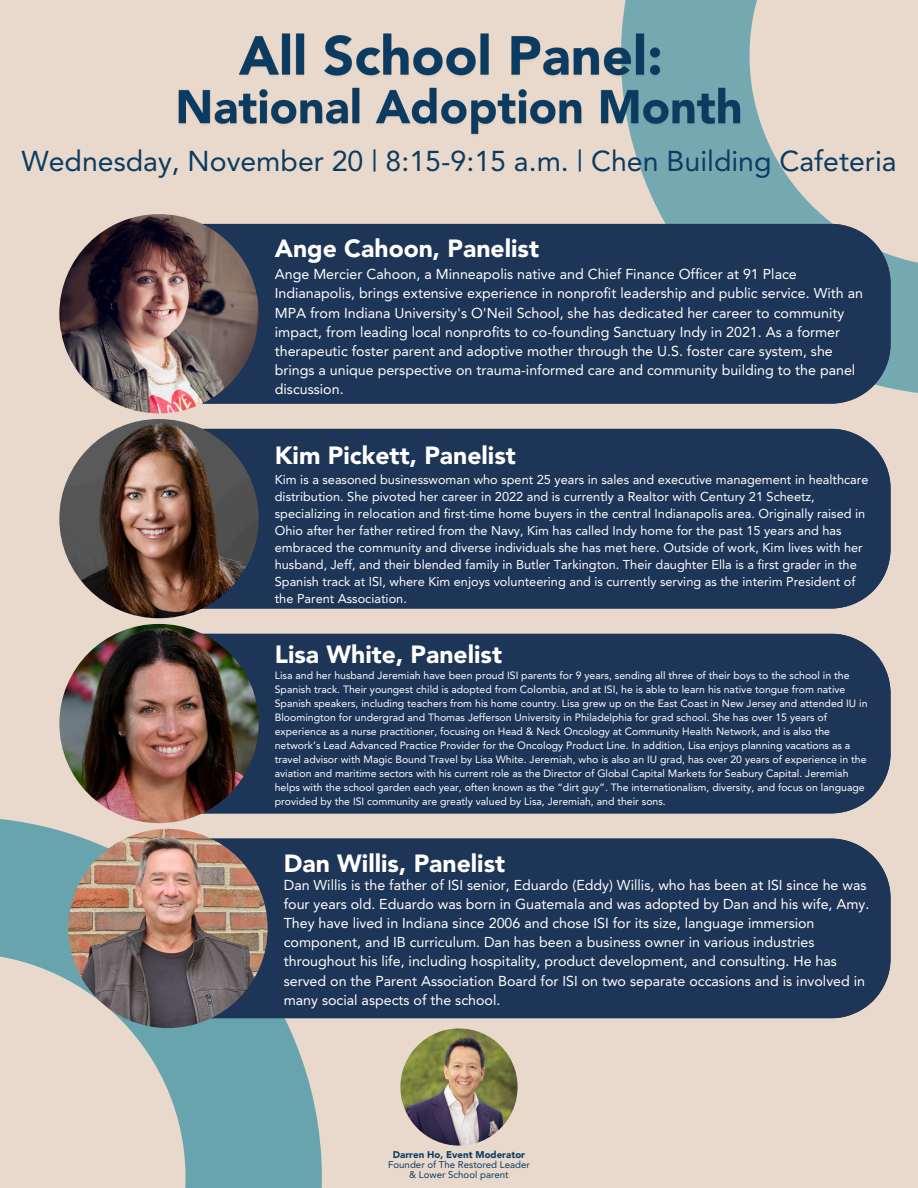
<style>
.page{position:relative;width:918px;height:1188px;background:#e8d9cc}
.page>*{position:absolute;margin:0;border:0;box-sizing:border-box;transform-origin:0 0}
.t1{font:28.5px "Avenir";color:#0b3b60}
.t2{font:900 24.75px "Avenir";color:#fff}
.t3{font:14.25px/19.2px "Avenir";color:#fff}
.t4{font:12.75px/17px "Avenir";color:#fff}
.t5{font:10.5px/14px "Avenir";color:#fff}
.t6{font:9.75px "Avenir";color:#0b3b60}
.t7{font:900 9.75px "Avenir";color:#0b3b60}
</style>
<div class="page">
<svg style="left:0;top:756px;width:387px;height:432px"></svg>
<svg style="left:552px;top:0;width:366px;height:429px"></svg>
<img style="left:178px;top:23px;width:566px;height:118px">
<div style="left:77px;top:224px;width:814px;height:180px;background:#1d3557"></div>
<img style="left:59px;top:214px;width:200px;height:199px;border-radius:50%">
<div style="left:77px;top:429px;width:814px;height:180px;background:#1d3557"></div>
<img style="left:59px;top:419px;width:200px;height:199px;border-radius:50%">
<div style="left:77px;top:634px;width:814px;height:179px;background:#1d3557"></div>
<img style="left:59px;top:624px;width:200px;height:199px;border-radius:50%">
<div style="left:86px;top:839px;width:805px;height:179px;background:#1d3557"></div>
<img style="left:68px;top:829px;width:200px;height:199px;border-radius:50%">
<img style="left:400px;top:1028px;width:118px;height:118px;border-radius:50%">
<h3 class="t1" style="left:21px;top:144px;width:877px">Wednesday, November 20 | 8:15-9:15 a.m. | Chen Building Cafeteria</h3>
<h2 class="t2" style="left:275px;top:233px;width:266px">Ange Cahoon, Panelist</h2>
<p class="t3" style="left:275px;top:265px;width:590px">Ange Mercier Cahoon, a Minneapolis native and Chief Finance Officer at 91 Place Indianapolis, brings extensive experience in nonprofit leadership and public service. With an MPA from Indiana University's O'Neil School, she has dedicated her career to community impact, from leading local nonprofits to co-founding Sanctuary Indy in 2021. As a former therapeutic foster parent and adoptive mother through the U.S. foster care system, she brings a unique perspective on trauma-informed care and community building to the panel discussion.</p>
<h4 class="t2" style="left:275px;top:441px;width:243px">Kim Pickett, Panelist</h4>
<p class="t4" style="left:275px;top:471px;width:595px">Kim is a seasoned businesswoman who spent 25 years in sales and executive management in healthcare distribution. She pivoted her career in 2022 and is currently a Realtor with Century 21 Scheetz, specializing in relocation and first-time home buyers in the central Indianapolis area. Originally raised in Ohio after her father retired from the Navy, Kim has called Indy home for the past 15 years and has embraced the community and diverse individuals she has met here. Outside of work, Kim lives with her husband, Jeff, and their blended family in Butler Tarkington. Their daughter Ella is a first grader in the Spanish track at ISI, where Kim enjoys volunteering and is currently serving as the interim President of the Parent Association.</p>
<h5 class="t2" style="left:275px;top:640px;width:229px">Lisa White, Panelist</h5>
<p class="t5" style="left:275px;top:668px;width:594px">Lisa and her husband Jeremiah have been proud ISI parents for 9 years, sending all three of their boys to the school in the Spanish track. Their youngest child is adopted from Colombia, and at ISI, he is able to learn his native tongue from native Spanish speakers, including teachers from his home country. Lisa grew up on the East Coast in New Jersey and attended IU in Bloomington for undergrad and Thomas Jefferson University in Philadelphia for grad school. She has over 15 years of experience as a nurse practitioner, focusing on Head &amp; Neck Oncology at Community Health Network, and is also the network’s Lead Advanced Practice Provider for the Oncology Product Line. In addition, Lisa enjoys planning vacations as a travel advisor with Magic Bound Travel by Lisa White. Jeremiah, who is also an IU grad, has over 20 years of experience in the aviation and maritime sectors with his current role as the Director of Global Capital Markets for Seabury Capital. Jeremiah helps with the school garden each year, often known as the “dirt guy”. The internationalism, diversity, and focus on language provided by the ISI community are greatly valued by Lisa, Jeremiah, and their sons.</p>
<p class="t2" style="left:284px;top:849px;width:223px">Dan Willis, Panelist</p>
<p class="t3" style="left:284px;top:875px;width:587px">Dan Willis is the father of ISI senior, Eduardo (Eddy) Willis, who has been at ISI since he was four years old. Eduardo was born in Guatemala and was adopted by Dan and his wife, Amy.<br>They have lived in Indiana since 2006 and chose ISI for its size, language immersion component, and IB curriculum. Dan has been a business owner in various industries throughout his life, including hospitality, product development, and consulting. He has served on the Parent Association Board for ISI on two separate occasions and is involved in many social aspects of the school.</p>
<h4 class="t7" style="left:393px;top:1149px;width:134px">Darren Ho, Event Moderator</h4>
<p class="t6" style="left:388px;top:1159px;width:143px">Founder of The Restored Leader</p>
<p class="t6" style="left:409px;top:1169px;width:101px">&amp; Lower School parent</p>
</div>
